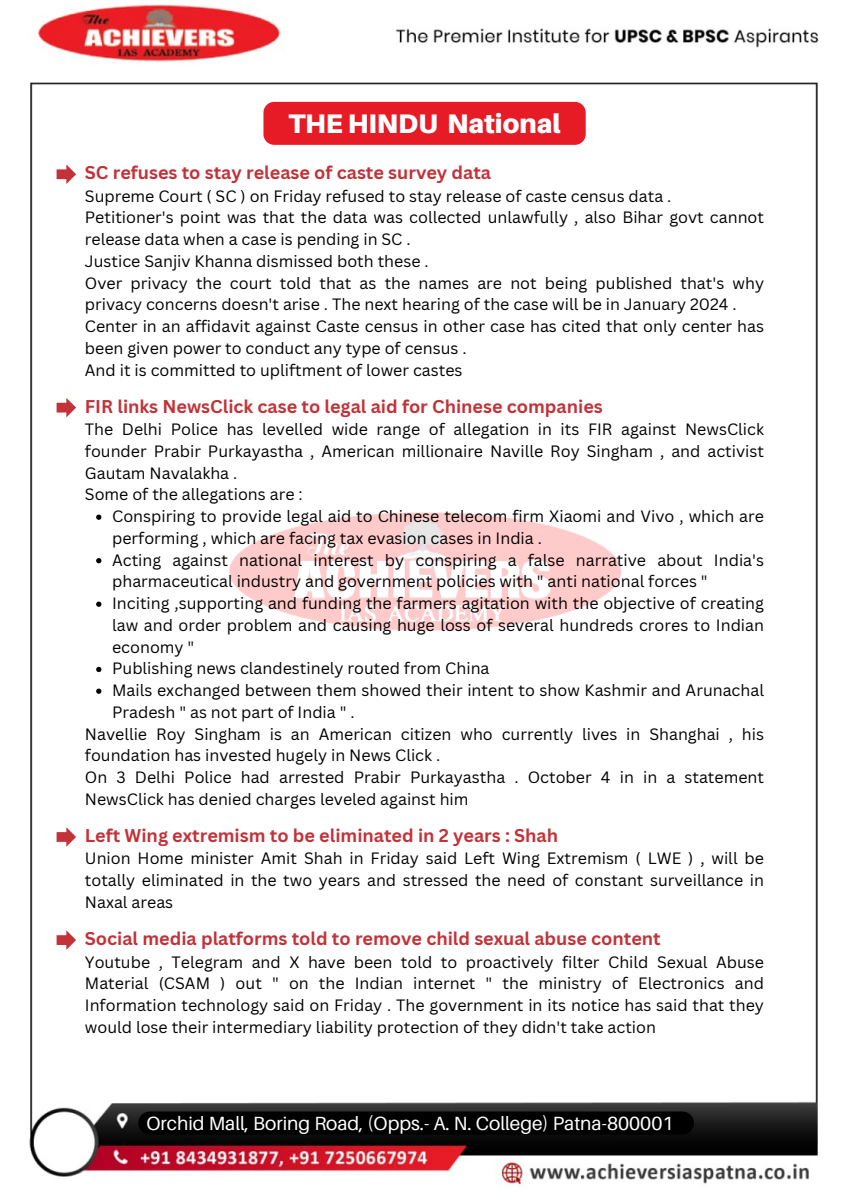
<style>
.page{position:relative;width:849px;height:1200px;background:#fff}
.page>*{position:absolute;margin:0;border:0;box-sizing:border-box;transform-origin:0 0}
.t1{font:900 26.8px "Aileron";color:#fff}
.t2{font:19.1px "Aileron";color:#fff}
.t3{font:700 18px "Canva Sans";color:#c33238}
.t4{font:16px/21.8px "Canva Sans";color:#000}
</style>
<div class="page">
<img style="left:29px;top:4px;width:790px;height:1181px">
<svg style="left:57px;top:165px;width:19px;height:19px"></svg>
<img style="left:210px;top:482px;width:433px;height:183px">
<div style="left:263px;top:102px;width:322px;height:43px;background:#e71b26"></div>
<div style="left:138px;top:1112px;width:555px;height:23px;background:#000;border-radius:12px"></div>
<svg style="left:96px;top:515px;width:5px;height:5px"></svg>
<svg style="left:96px;top:558px;width:5px;height:5px"></svg>
<svg style="left:96px;top:602px;width:5px;height:5px"></svg>
<svg style="left:96px;top:667px;width:5px;height:5px"></svg>
<svg style="left:96px;top:689px;width:5px;height:5px"></svg>
<svg style="left:57px;top:827px;width:19px;height:20px"></svg>
<svg style="left:57px;top:398px;width:19px;height:19px"></svg>
<svg style="left:57px;top:930px;width:19px;height:20px"></svg>
<p class="t1" style="left:288px;top:107px;width:274px">THE HINDU National</p>
<p class="t3" style="left:85px;top:160px;width:407px">SC refuses to stay release of caste survey data</p>
<p class="t4" style="left:85px;top:185px;width:587px">Supreme Court ( SC ) on Friday refused to stay release of caste census data .</p>
<p class="t4" style="left:85px;top:206px;width:680px">Petitioner's point was that the data was collected unlawfully , also Bihar govt cannot release data when a case is pending in SC .</p>
<p class="t4" style="left:85px;top:250px;width:345px">Justice Sanjiv Khanna dismissed both these .</p>
<p class="t4" style="left:85px;top:272px;width:680px">Over privacy the court told that as the names are not being published that's why privacy concerns doesn't arise . The next hearing of the case will be in January 2024 .</p>
<p class="t4" style="left:85px;top:315px;width:680px">Center in an affidavit against Caste census in other case has cited that only center has been given power to conduct any type of census .</p>
<p class="t4" style="left:85px;top:359px;width:379px">And it is committed to upliftment of lower castes</p>
<p class="t3" style="left:85px;top:393px;width:519px">FIR links NewsClick case to legal aid for Chinese companies</p>
<p class="t4" style="left:85px;top:418px;width:680px;text-align:justify">The Delhi Police has levelled wide range of allegation in its FIR against NewsClick founder Prabir Purkayastha , American millionaire Naville Roy Singham , and activist Gautam Navalakha .</p>
<p class="t4" style="left:85px;top:483px;width:219px">Some of the allegations are :</p>
<p class="t4" style="left:112px;top:505px;width:653px">Conspiring to provide legal aid to Chinese telecom firm Xiaomi and Vivo , which are performing , which are facing tax evasion cases in India .</p>
<p class="t4" style="left:112px;top:548px;width:653px">Acting against national interest by conspiring a false narrative about India's pharmaceutical industry and government policies with " anti national forces "</p>
<p class="t4" style="left:112px;top:592px;width:653px;text-align:justify">Inciting ,supporting and funding the farmers agitation with the objective of creating law and order problem and causing huge loss of several hundreds crores to Indian economy "</p>
<p class="t4" style="left:112px;top:657px;width:379px">Publishing news clandestinely routed from China</p>
<p class="t4" style="left:112px;top:679px;width:653px">Mails exchanged between them showed their intent to show Kashmir and Arunachal<br>Pradesh " as not part of India " .</p>
<p class="t4" style="left:85px;top:722px;width:680px">Navellie Roy Singham is an American citizen who currently lives in Shanghai , his foundation has invested hugely in News Click .</p>
<p class="t4" style="left:85px;top:766px;width:680px">On 3 Delhi Police had arrested Prabir Purkayastha . October 4 in in a statement<br>NewsClick has denied charges leveled against him</p>
<p class="t3" style="left:85px;top:823px;width:474px">Left Wing extremism to be eliminated in 2 years : Shah</p>
<p class="t4" style="left:85px;top:847px;width:680px;text-align:justify">Union Home minister Amit Shah in Friday said Left Wing Extremism ( LWE ) , will be totally eliminated in the two years and stressed the need of constant surveillance in Naxal areas</p>
<p class="t3" style="left:85px;top:926px;width:577px">Social media platforms told to remove child sexual abuse content</p>
<p class="t4" style="left:85px;top:950px;width:680px;text-align:justify">Youtube , Telegram and X have been told to proactively filter Child Sexual Abuse Material (CSAM ) out " on the Indian internet " the ministry of Electronics and Information technology said on Friday . The government in its notice has said that they would lose their intermediary liability protection of they didn't take action</p>
<p class="t2" style="left:146px;top:1111px;width:528px">Orchid Mall, Boring Road, (Opps.- A. N. College) Patna-800001</p>
</div>
